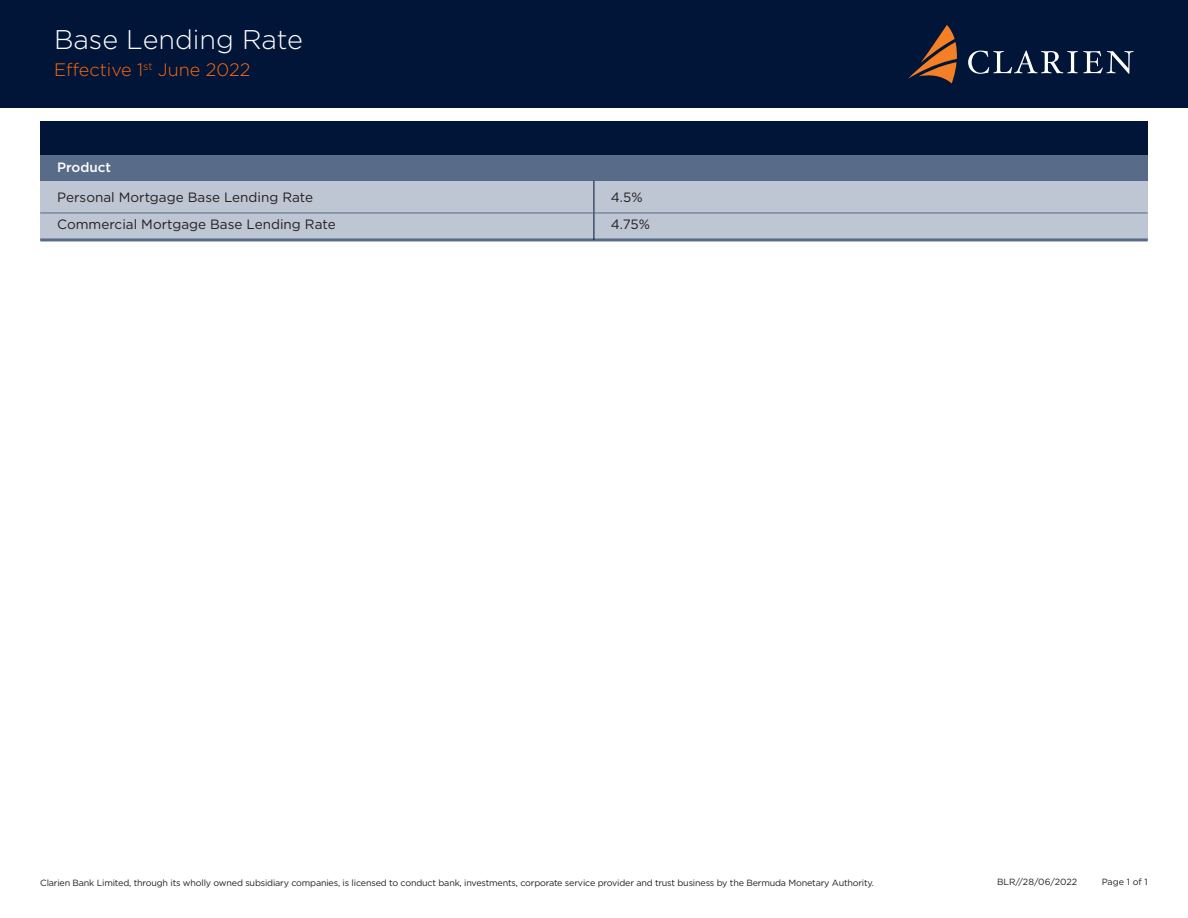
<style>
.page{position:relative;width:1188px;height:918px;background:#fff}
.page>*{position:absolute;margin:0;border:0;box-sizing:border-box;transform-origin:0 0}
.t1{font:300 27px "Gotham";color:#fff}
.t2{font:300 18px "Gotham";color:#ff6b0d}
.t3{font:13.5px "Gotham";color:#231f20}
.t4{font:500 13.5px "Gotham";color:#fff}
.t5{font:9px "Gotham";letter-spacing:-.02em;color:#231f20}
.t6{font:9px "Gotham";color:#231f20}
</style>
<div class="page">
<div style="left:0;top:0;width:1188px;height:107px;background:#001537"></div>
<svg style="left:908px;top:25px;width:49px;height:58px"></svg>
<svg style="left:968px;top:51px;width:166px;height:23px"></svg>
<div style="left:40px;top:122px;width:1108px;height:118px;background:#bec5d3"></div>
<div style="left:40px;top:147px;width:1108px;height:33px;background:#586b88"></div>
<div style="left:40px;top:122px;width:1108px;height:33px;background:#001537"></div>
<hr style="left:40px;top:238px;width:1108px;height:3px;background:#586b88">
<hr style="left:594px;top:181px;width:1px;height:59px;background:#001537">
<hr style="left:40px;top:213px;width:1108px;height:1px;background:#586b88">
<p class="t1" style="left:54px;top:23px;width:251px">Base Lending Rate</p>
<p class="t2" style="left:54px;top:59px;width:198px">Effective 1<sup>st</sup> June 2022</p>
<p class="t4" style="left:57px;top:158px;width:55px">Product</p>
<p class="t3" style="left:57px;top:189px;width:257px">Personal Mortgage Base Lending Rate</p>
<p class="t3" style="left:611px;top:189px;width:33px">4.5%</p>
<p class="t3" style="left:57px;top:216px;width:280px">Commercial Mortgage Base Lending Rate</p>
<p class="t3" style="left:611px;top:216px;width:41px">4.75%</p>
<p class="t5" style="left:40px;top:877px;width:835px">Clarien Bank Limited, through its wholly owned subsidiary companies, is licensed to conduct bank, investments, corporate service provider and trust business by the Bermuda Monetary Authority.</p>
<p class="t6" style="left:997px;top:876px;width:82px">BLR//28/06/2022</p>
<p class="t5" style="left:1102px;top:876px;width:48px">Page 1 of 1</p>
</div>
